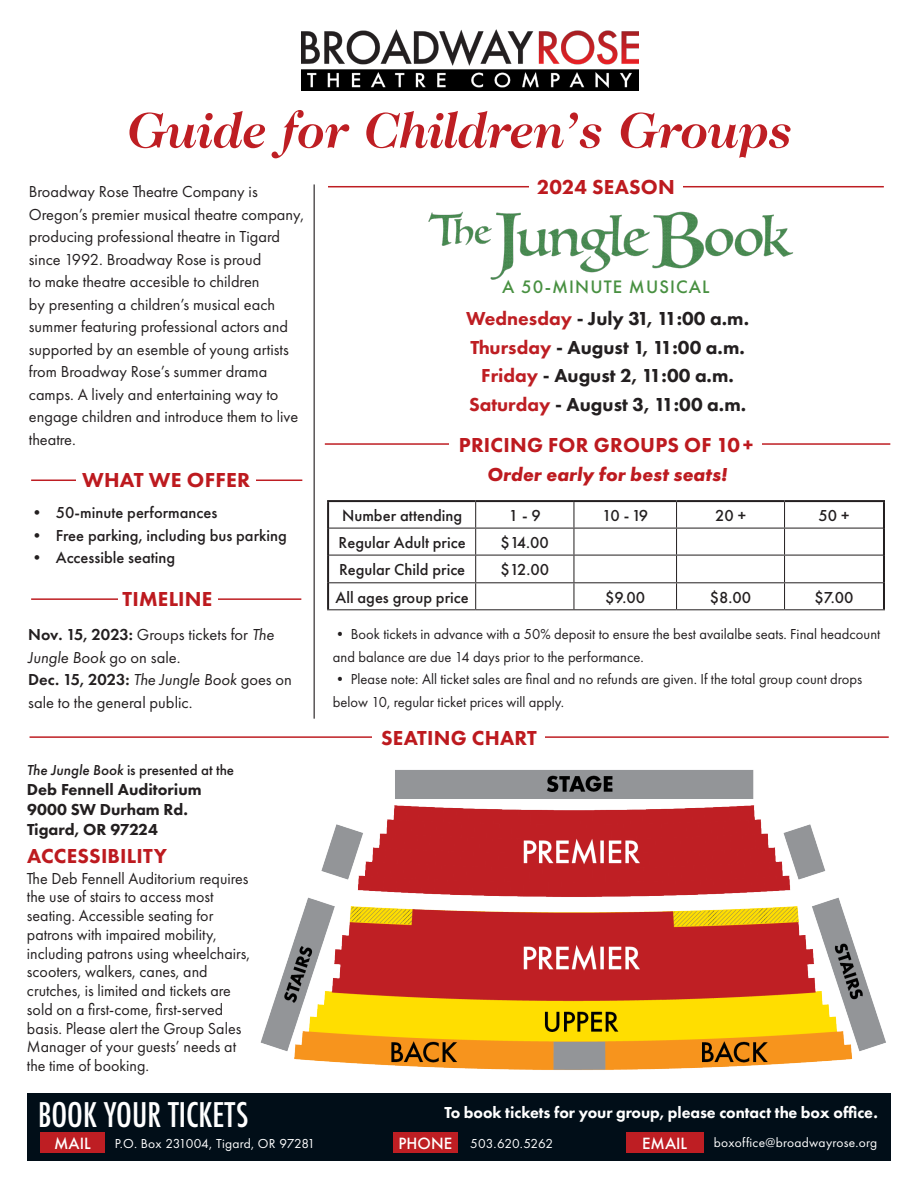
<style>
.page{position:relative;width:918px;height:1188px;background:#fff}
.page>*{position:absolute;margin:0;border:0;box-sizing:border-box;transform-origin:0 0}
.t1{font:italic 700 51px "Caslon 224 IT Cby BT";color:#be1e23}
.t2{font:500 condensed 33px "Futura";color:#fff}
.Body_text{font:800 21px "Futura PT";letter-spacing:.01em;color:#bd1a1f}
.t3{font:800 19.5px "Futura PT";color:#231f20}
.Body_text-2{font:italic 700 19.5px "Futura PT";color:#bd1a1f}
.t4{font:500 18.75px "Futura PT";letter-spacing:.06em;color:#489041}
.Body_text-3{font:16.5px/22.5px "Futura PT";color:#231f20}
.t5{font:500 16.5px "Futura PT";color:#231f20}
.Body_text-4{font:800 16.5px "Futura PT";letter-spacing:-.005em;color:#fff}
.Body_text-5{font:800 16.5px "Futura PT";color:#231f20}
.Body_text-6{font:15px/22.5px "Futura PT";color:#231f20}
.Body_text-7{font:500 15px "Futura PT";color:#231f20}
.t6{font:500 15px "Futura";color:#fff}
.t7{font:13.5px "Futura PT";letter-spacing:-.005em;color:#fff}
.t8{font:13.5px "Futura PT";letter-spacing:.02em;color:#fff}
.t9{font:13.5px "Futura PT";letter-spacing:-.015em;color:#fff}
.s1{font-weight:600}
.s2{font-style:italic}
.s3{color:#be1e23}
</style>
<div class="page">
<hr style="left:30px;top:736px;width:859px;height:2px;background:#be1e23">
<div style="left:373px;top:729px;width:172px;height:24px;background:#fff"></div>
<img style="left:260px;top:770px;width:626px;height:300px">
<img style="left:301px;top:29px;width:337px;height:61px">
<hr style="left:314px;top:184px;width:1px;height:535px;background:#231f20">
<hr style="left:325px;top:443px;width:565px;height:2px;background:#be1e23">
<div style="left:449px;top:436px;width:313px;height:24px;background:#fff"></div>
<hr style="left:31px;top:480px;width:271px;height:1px;background:#be1e23">
<div style="left:77px;top:471px;width:179px;height:18px;background:#fff"></div>
<hr style="left:31px;top:598px;width:270px;height:2px;background:#be1e23">
<div style="left:118px;top:589px;width:99px;height:19px;background:#fff"></div>
<hr style="left:327px;top:502px;width:2px;height:26px;background:#231f20">
<hr style="left:327px;top:500px;width:149px;height:2px;background:#231f20">
<hr style="left:476px;top:500px;width:98px;height:2px;background:#231f20">
<hr style="left:574px;top:500px;width:103px;height:2px;background:#231f20">
<hr style="left:677px;top:500px;width:108px;height:2px;background:#231f20">
<hr style="left:785px;top:500px;width:100px;height:2px;background:#231f20">
<hr style="left:883px;top:502px;width:2px;height:26px;background:#231f20">
<hr style="left:327px;top:528px;width:2px;height:27px;background:#231f20">
<hr style="left:883px;top:528px;width:2px;height:27px;background:#231f20">
<hr style="left:327px;top:555px;width:2px;height:28px;background:#231f20">
<hr style="left:883px;top:555px;width:2px;height:28px;background:#231f20">
<hr style="left:327px;top:583px;width:2px;height:26px;background:#231f20">
<svg style="left:475px;top:502px;width:1px;height:107px"></svg>
<svg style="left:573px;top:502px;width:1px;height:107px"></svg>
<svg style="left:676px;top:502px;width:1px;height:107px"></svg>
<svg style="left:784px;top:502px;width:1px;height:107px"></svg>
<hr style="left:883px;top:583px;width:2px;height:26px;background:#231f20">
<hr style="left:329px;top:528px;width:147px;height:1px;background:#231f20">
<hr style="left:476px;top:528px;width:98px;height:1px;background:#231f20">
<hr style="left:574px;top:528px;width:103px;height:1px;background:#231f20">
<hr style="left:677px;top:528px;width:108px;height:1px;background:#231f20">
<hr style="left:785px;top:528px;width:98px;height:1px;background:#231f20">
<hr style="left:329px;top:555px;width:147px;height:1px;background:#231f20">
<hr style="left:476px;top:555px;width:98px;height:1px;background:#231f20">
<hr style="left:574px;top:555px;width:103px;height:1px;background:#231f20">
<hr style="left:677px;top:555px;width:108px;height:1px;background:#231f20">
<hr style="left:785px;top:555px;width:98px;height:1px;background:#231f20">
<hr style="left:329px;top:582px;width:147px;height:1px;background:#231f20">
<hr style="left:476px;top:582px;width:98px;height:1px;background:#231f20">
<hr style="left:574px;top:582px;width:103px;height:1px;background:#231f20">
<hr style="left:677px;top:582px;width:108px;height:1px;background:#231f20">
<hr style="left:785px;top:582px;width:98px;height:1px;background:#231f20">
<hr style="left:327px;top:609px;width:149px;height:1px;background:#231f20">
<hr style="left:476px;top:609px;width:98px;height:1px;background:#231f20">
<hr style="left:574px;top:609px;width:103px;height:1px;background:#231f20">
<hr style="left:677px;top:609px;width:108px;height:1px;background:#231f20">
<hr style="left:785px;top:609px;width:100px;height:1px;background:#231f20">
<hr style="left:328px;top:186px;width:556px;height:1px;background:#be1e23">
<div style="left:529px;top:178px;width:154px;height:25px;background:#fff"></div>
<img style="left:428px;top:211px;width:366px;height:69px">
<div style="left:27px;top:1093px;width:863px;height:68px;background:#010e18"></div>
<div style="left:393px;top:1133px;width:65px;height:20px;background:#be1e23"></div>
<div style="left:626px;top:1132px;width:77px;height:21px;background:#be1e23"></div>
<div style="left:40px;top:1133px;width:65px;height:20px;background:#be1e23"></div>
<p class="t1" style="left:127px;top:98px;width:667px">Guide for Children’s Groups</p>
<p class="Body_text-3" style="left:29px;top:180px;width:277px">Broadway Rose Theatre Company is Oregon’s premier musical theatre company, producing professional theatre in Tigard since 1992. Broadway Rose is proud<br>to make theatre accesible to children<br>by presenting a children’s musical each summer featuring professional actors and supported by an esemble of young artists from Broadway Rose’s summer drama camps. A lively and entertaining way to engage children and introduce them to live theatre.</p>
<p class="Body_text" style="left:82px;top:467px;width:170px">WHAT WE OFFER</p>
<p class="t5" style="left:29px;top:503px;width:190px">• 50-minute performances</p>
<p class="t5" style="left:29px;top:525px;width:259px">• Free parking, including bus parking</p>
<p class="t5" style="left:29px;top:548px;width:148px">• Accessible seating</p>
<p class="Body_text" style="left:123px;top:585px;width:91px">TIMELINE</p>
<p class="Body_text-3" style="left:28px;top:623px;width:247px"><span class="s1">Nov. 15, 2023:</span> Groups tickets for <span class="s2">The<br>Jungle Book</span> go on sale.</p>
<p class="Body_text-3" style="left:28px;top:668px;width:265px"><span class="s1">Dec. 15, 2023:</span> <span class="s2">The Jungle Book</span> goes on sale to the general public.</p>
<p class="Body_text-7" style="left:27px;top:761px;width:209px"><span class="s2">The Jungle Book</span> is presented at the</p>
<p class="Body_text-5" style="left:27px;top:779px;width:176px">Deb Fennell Auditorium</p>
<p class="Body_text-5" style="left:27px;top:799px;width:163px">9000 SW Durham Rd.</p>
<p class="Body_text-5" style="left:27px;top:819px;width:133px">Tigard, OR 97224</p>
<p class="Body_text" style="left:27px;top:843px;width:141px">ACCESSIBILITY</p>
<p class="Body_text-3" style="left:27px;top:869px;width:225px;line-height:18.8px">The Deb Fennell Auditorium requires the use of stairs to access most seating. Accessible seating for patrons with impaired mobility, including patrons using wheelchairs, scooters, walkers, canes, and crutches, is limited and tickets are sold on a first-come, first-served basis. Please alert the Group Sales<br>Manager of your guests’ needs at the time of booking.</p>
<p class="Body_text" style="left:537px;top:174px;width:139px">2024 SEASON</p>
<p class="t4" style="left:502px;top:276px;width:209px">A 50-MINUTE MUSICAL</p>
<p class="t3" style="left:466px;top:307px;width:285px"><span class="s3">Wednesday</span> - July 31, 11:00 a.m.</p>
<p class="t3" style="left:470px;top:335px;width:276px"><span class="s3">Thursday</span> - August 1, 11:00 a.m.</p>
<p class="t3" style="left:481px;top:364px;width:254px"><span class="s3">Friday</span> - August 2, 11:00 a.m.</p>
<p class="t3" style="left:469px;top:392px;width:279px"><span class="s3">Saturday</span> - August 3, 11:00 a.m.</p>
<p class="Body_text" style="left:459px;top:432px;width:296px">PRICING FOR GROUPS OF 10+</p>
<p class="Body_text-2" style="left:487px;top:463px;width:242px">Order early for best seats!</p>
<p class="t5" style="left:342px;top:506px;width:122px">Number attending</p>
<p class="t5" style="left:509px;top:506px;width:34px">1 - 9</p>
<p class="t5" style="left:602px;top:506px;width:47px">10 - 19</p>
<p class="t5" style="left:715px;top:506px;width:32px">20 +</p>
<p class="t5" style="left:819px;top:506px;width:32px">50 +</p>
<p class="t5" style="left:339px;top:532px;width:129px">Regular Adult price</p>
<p class="t5" style="left:501px;top:532px;width:50px">$14.00</p>
<p class="t5" style="left:339px;top:560px;width:128px">Regular Child price</p>
<p class="t5" style="left:500px;top:560px;width:50px">$12.00</p>
<p class="t5" style="left:336px;top:587px;width:135px">All ages group price</p>
<p class="t5" style="left:605px;top:587px;width:42px">$9.00</p>
<p class="t5" style="left:710px;top:587px;width:43px">$8.00</p>
<p class="t5" style="left:814px;top:587px;width:41px">$7.00</p>
<p class="Body_text-6" style="left:333px;top:623px;width:549px">• Book tickets in advance with a 50% deposit to ensure the best availalbe seats. Final headcount and balance are due 14 days prior to the performance.</p>
<p class="Body_text-6" style="left:333px;top:668px;width:531px">• Please note: All ticket sales are final and no refunds are given. If the total group count drops below 10, regular ticket prices will apply.</p>
<p class="Body_text" style="left:381px;top:725px;width:157px">SEATING CHART</p>
<p class="t2" style="left:38px;top:1094px;width:212px">BOOK YOUR TICKETS</p>
<p class="t6" style="left:54px;top:1133px;width:38px">MAIL</p>
<p class="t7" style="left:115px;top:1135px;width:202px">P.O. Box 231004, Tigard, OR 97281</p>
<p class="t6" style="left:399px;top:1133px;width:55px">PHONE</p>
<p class="t9" style="left:470px;top:1135px;width:85px">503.620.5262</p>
<p class="t6" style="left:642px;top:1133px;width:47px">EMAIL</p>
<p class="t8" style="left:714px;top:1135px;width:165px">boxoffice@broadwayrose.org</p>
<p class="Body_text-4" style="left:444px;top:1103px;width:435px">To book tickets for your group, please contact the box office.</p>
</div>
